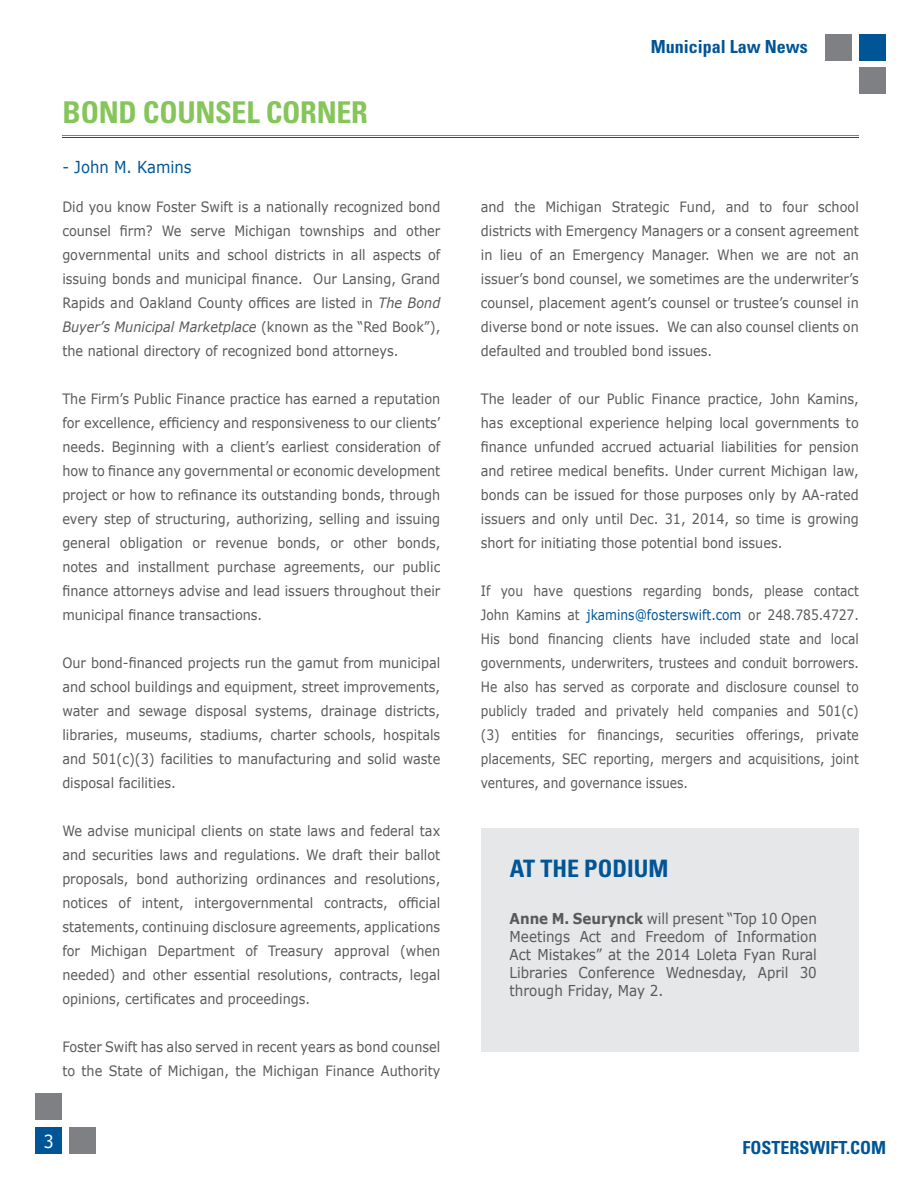
<style>
.page{position:relative;width:918px;height:1188px;background:#fff}
.page>*{position:absolute;margin:0;border:0;box-sizing:border-box;transform-origin:0 0}
.t1{font:700 condensed 30px "Univers LT Std";letter-spacing:-.01em;color:#85c559}
.t2{font:700 condensed 24px "Univers LT Std";color:#005596}
.t3{font:700 condensed 18px "Univers LT Std";color:#005596}
.t4{font:18px "Verdana";color:#fff;scale:.9 1}
.t5{font:16.5px "Verdana";color:#005596;scale:.9 1}
.t6{font:15px/18px "Verdana";color:#58595b;text-align:justify;scale:.9 1}
.t7{font:14.25px/24px "Verdana";color:#58595b;text-align:justify;scale:.9 1}
.t8{font:14.25px/24px "Verdana";color:#58595b;text-align:justify;scale:.86 1}
.s1{font-style:italic}
.s2{color:#005596}
.s3{font-weight:700}
</style>
<div class="page">
<div style="left:481px;top:828px;width:378px;height:223px;background:#e6e7e8"></div>
<div style="left:859px;top:68px;width:27px;height:26px;background:#7e8083"></div>
<div style="left:859px;top:34px;width:27px;height:27px;background:#005596"></div>
<div style="left:825px;top:34px;width:27px;height:27px;background:#7e8083"></div>
<div style="left:35px;top:1094px;width:27px;height:26px;background:#7e8083"></div>
<div style="left:35px;top:1127px;width:27px;height:27px;background:#005596"></div>
<div style="left:69px;top:1127px;width:27px;height:27px;background:#7e8083"></div>
<hr style="left:62px;top:135px;width:797px;height:1px;background:#7e8083">
<hr style="left:62px;top:137px;width:797px;height:1px;background:#005596">
<h1 class="t1" style="left:63px;top:94px;width:290px">BONDCOUNSEL CORNER</h1>
<p class="t5" style="left:62px;top:156px;width:145px">- John M. Kamins</p>
<p class="t7" style="left:62px;top:195px;width:422px">Did you know Foster Swift is a nationally recognized bond counsel firm? We serve Michigan townships and other governmental units and school districts in all aspects of issuing bonds and municipal finance. Our Lansing, Grand Rapids and Oakland County offices are listed in <span class="s1">The Bond Buyer’s Municipal Marketplace</span> (known as the “Red Book”), the national directory of recognized bond attorneys.</p>
<p class="t7" style="left:62px;top:387px;width:422px">The Firm’s Public Finance practice has earned a reputation for excellence, efficiency and responsiveness to our clients’ needs. Beginning with a client’s earliest consideration of how to finance any governmental or economic development project or how to refinance its outstanding bonds, through every step of structuring, authorizing, selling and issuing general obligation or revenue bonds, or other bonds, notes and installment purchase agreements, our public finance attorneys advise and lead issuers throughout their municipal finance transactions.</p>
<p class="t7" style="left:62px;top:651px;width:422px">Our bond-financed projects run the gamut from municipal and school buildings and equipment, street improvements, water and sewage disposal systems, drainage districts, libraries, museums, stadiums, charter schools, hospitals and 501(c)(3) facilities to manufacturing and solid waste disposal facilities.</p>
<p class="t7" style="left:62px;top:819px;width:422px">We advise municipal clients on state laws and federal tax and securities laws and regulations. We draft their ballot proposals, bond authorizing ordinances and resolutions, notices of intent, intergovernmental contracts, official statements, continuing disclosure agreements, applications for Michigan Department of Treasury approval (when needed) and other essential resolutions, contracts, legal opinions, certificates and proceedings.</p>
<p class="t7" style="left:62px;top:1035px;width:421px">Foster Swift has also served in recent years as bond counsel to the State of Michigan, the Michigan Finance Authority</p>
<p class="t3" style="left:651px;top:36px;width:158px">MUNICIPAL LAW NEWS</p>
<p class="t7" style="left:481px;top:195px;width:422px">and the Michigan Strategic Fund, and to four school districts with Emergency Managers or a consent agreement in lieu of an Emergency Manager. When we are not an issuer’s bond counsel, we sometimes are the underwriter’s counsel, placement agent’s counsel or trustee’s counsel in diverse bond or note issues. We can also counsel clients on defaulted and troubled bond issues.</p>
<p class="t7" style="left:481px;top:387px;width:422px">The leader of our Public Finance practice, John Kamins, has exceptional experience helping local governments to finance unfunded accrued actuarial liabilities for pension and retiree medical benefits. Under current Michigan law, bonds can be issued for those purposes only by AA-rated issuers and only until Dec. 31, 2014, so time is growing short for initiating those potential bond issues.</p>
<p class="t8" style="left:481px;top:579px;width:441px">If you have questions regarding bonds, please contact John Kamins at <span class="s2">jkamins@fosterswift.com</span> or 248.785.4727.<br>His bond financing clients have included state and local governments, underwriters, trustees and conduit borrowers.<br>He also has served as corporate and disclosure counsel to publicly traded and privately held companies and 501(c) (3) entities for financings, securities offerings, private placements, SEC reporting, mergers and acquisitions, joint ventures, and governance issues.</p>
<h2 class="t2" style="left:510px;top:854px;width:157px">AT THE PODIUM</h2>
<p class="t6" style="left:510px;top:909px;width:343px"><span class="s3">Anne M. Seurynck</span> will present “Top 10 Open Meetings Act and Freedom of Information Act Mistakes” at the 2014 Loleta Fyan Rural Libraries Conference Wednesday, April 30 through Friday, May 2.</p>
<p class="t4" style="left:44px;top:1129px;width:13px">3</p>
<p class="t3" style="left:742px;top:1137px;width:143px">FOSTERSWIFT.COM</p>
</div>
